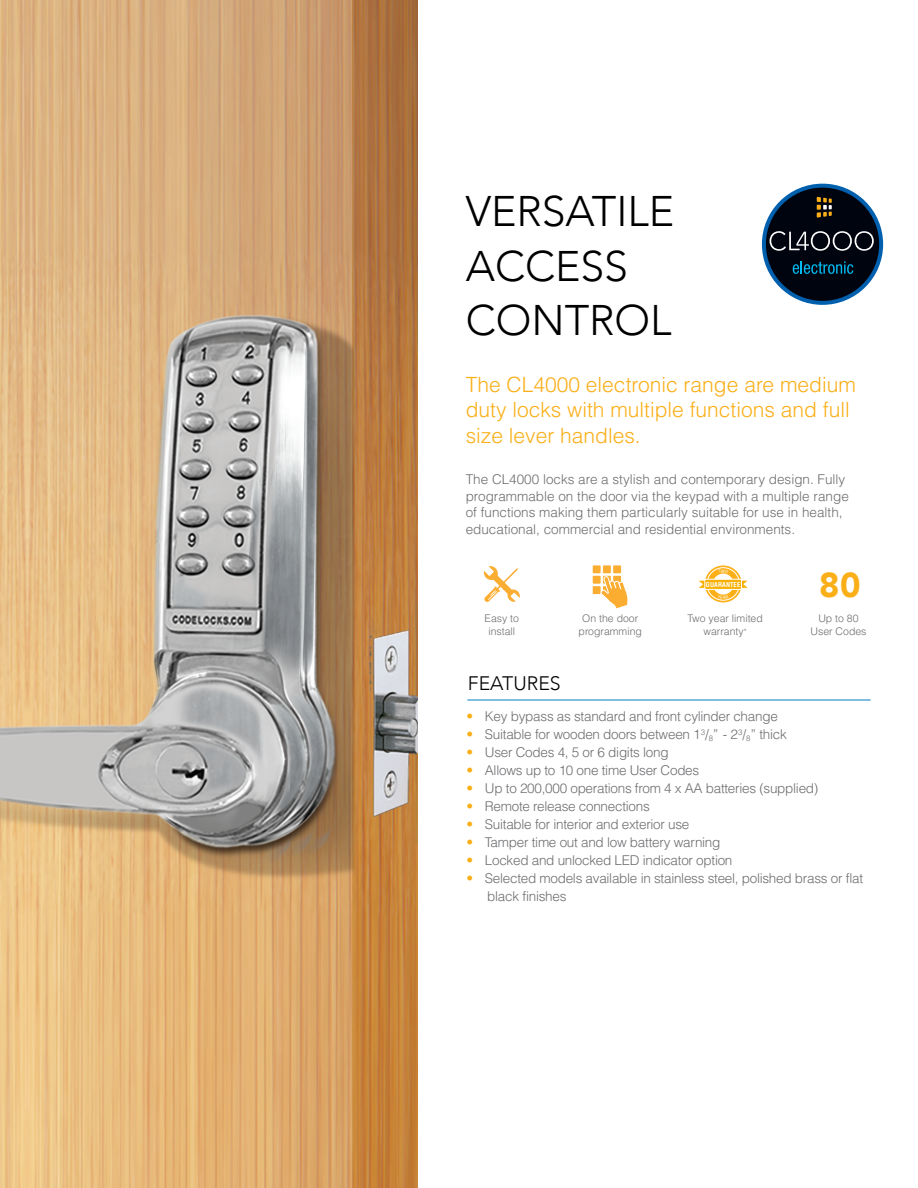
<style>
.page{position:relative;width:918px;height:1188px;background:#fff}
.page>*{position:absolute;margin:0;border:0;box-sizing:border-box;transform-origin:0 0}
.t1{font:300 42.75px "Avenir";color:#000002}
.t2{font:900 34.5px "Avenir";color:#faaf18}
.t3{font:300 21px/25.2px "Helvetica LT Pro";color:#faaf18}
.t4{font:300 19.5px "Avenir";color:#000002}
.t5{font:300 13.5px "Helvetica LT Pro";letter-spacing:-.02em;color:#6c6d70}
.t6{font:300 13.5px/16.5px "Helvetica LT Pro";color:#6c6d70}
.t7{font:300 10.5px/13.5px "Helvetica LT Pro";color:#6c6d70;text-align:center}
.t8{font:700 condensed 6.6px "Helvetica LT Pro";letter-spacing:.02em;color:#fff}
.s1{font-size:7.5px}
.s2{color:#faaf18}
</style>
<div class="page">
<img style="left:0;top:0;width:418px;height:1188px">
<svg style="left:762px;top:184px;width:121px;height:121px"></svg>
<div style="left:766px;top:188px;width:113px;height:113px;background:#00040f;border-radius:50%"></div>
<svg style="left:770px;top:231px;width:104px;height:20px"></svg>
<svg style="left:817px;top:197px;width:15px;height:21px"></svg>
<svg style="left:793px;top:261px;width:60px;height:13px"></svg>
<svg style="left:483px;top:566px;width:37px;height:36px"></svg>
<svg style="left:705px;top:565px;width:37px;height:37px"></svg>
<svg style="left:707px;top:568px;width:33px;height:32px"></svg>
<div style="left:707px;top:568px;width:33px;height:32px;border:1px solid #fff;border-radius:50%"></div>
<div style="left:713px;top:574px;width:21px;height:21px;background:#fff;border-radius:50%"></div>
<svg style="left:698px;top:580px;width:7px;height:9px"></svg>
<svg style="left:742px;top:580px;width:6px;height:9px"></svg>
<div style="left:705px;top:579px;width:36px;height:10px;background:#f9b000"></div>
<div style="left:705px;top:579px;width:37px;height:11px;border:1px solid #fff"></div>
<div style="left:593px;top:565px;width:8px;height:8px;background:#fbad32"></div>
<div style="left:603px;top:565px;width:8px;height:8px;background:#fbad32"></div>
<div style="left:613px;top:565px;width:8px;height:8px;background:#fbad32"></div>
<div style="left:593px;top:576px;width:8px;height:8px;background:#fbad32"></div>
<div style="left:593px;top:586px;width:8px;height:8px;background:#fbad32"></div>
<svg style="left:600px;top:575px;width:28px;height:33px"></svg>
<hr style="left:467px;top:700px;width:404px;height:1px;background:#007ec5">
<svg style="left:717px;top:595px;width:12px;height:4px"></svg>
<svg style="left:719px;top:569px;width:9px;height:4px"></svg>
<p class="t1" style="left:466px;top:186px;width:210px">VERSATILE</p>
<p class="t1" style="left:466px;top:241px;width:164px">ACCESS</p>
<p class="t1" style="left:466px;top:295px;width:207px">CONTROL</p>
<p class="t3" style="left:466px;top:372px;width:392px">The CL4000 electronic range are medium duty locks with multiple functions and full size lever handles.</p>
<p class="t6" style="left:466px;top:471px;width:385px">The CL4000 locks are a stylish and contemporary design. Fully programmable on the door via the keypad with a multiple range of functions making them particularly suitable for use in health, educational, commercial and residential environments.</p>
<p class="t7" style="left:485px;top:611px;width:36px">Easy to</p>
<p class="t7" style="left:488px;top:624px;width:28px">install</p>
<p class="t7" style="left:582px;top:611px;width:58px">On the door</p>
<p class="t7" style="left:579px;top:624px;width:65px">programming</p>
<p class="t8" style="left:706px;top:580px;width:36px">GUARANTEE</p>
<p class="t7" style="left:687px;top:611px;width:77px">Two year limited warranty<span class="s1">*</span></p>
<p class="t2" style="left:819px;top:556px;width:43px">80</p>
<p class="t7" style="left:818px;top:611px;width:42px">Up to 80</p>
<p class="t7" style="left:811px;top:624px;width:58px">User Codes</p>
<p class="t4" style="left:468px;top:671px;width:94px">FEATURES</p>
<p class="t5" style="left:466px;top:708px;width:313px"><span class="s2">•</span> Key bypass as standard and front cylinder change</p>
<p class="t5" style="left:466px;top:726px;width:322px"><span class="s2">•</span> Suitable for wooden doors between 1<sup>3</sup>/<sub>8</sub>” - 2<sup>3</sup>/<sub>8</sub>” thick</p>
<p class="t5" style="left:466px;top:744px;width:204px"><span class="s2">•</span> User Codes 4, 5 or 6 digits long</p>
<p class="t5" style="left:466px;top:762px;width:234px"><span class="s2">•</span> Allows up to 10 one time User Codes</p>
<p class="t5" style="left:466px;top:780px;width:354px"><span class="s2">•</span> Up to 200,000 operations from 4 x AA batteries (supplied)</p>
<p class="t5" style="left:466px;top:798px;width:185px"><span class="s2">•</span> Remote release connections</p>
<p class="t5" style="left:466px;top:816px;width:225px"><span class="s2">•</span> Suitable for interior and exterior use</p>
<p class="t5" style="left:466px;top:834px;width:256px"><span class="s2">•</span> Tamper time out and low battery warning</p>
<p class="t5" style="left:466px;top:852px;width:268px"><span class="s2">•</span> Locked and unlocked LED indicator option</p>
<p class="t5" style="left:466px;top:870px;width:398px"><span class="s2">•</span> Selected models available in stainless steel, polished brass or flat</p>
<p class="t5" style="left:487px;top:888px;width:81px">black finishes</p>
</div>
